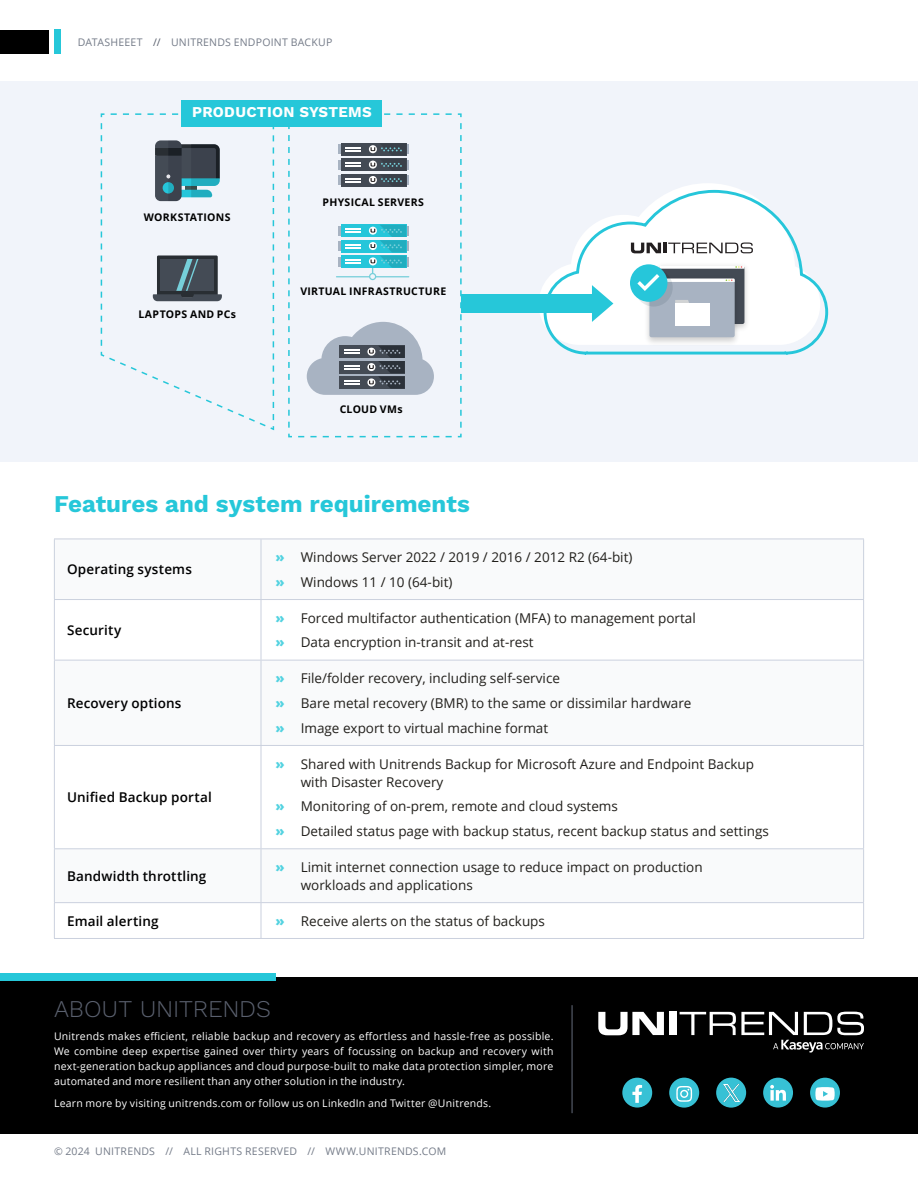
<style>
.page{position:relative;width:918px;height:1188px;background:#fff}
.page>*{position:absolute;margin:0;border:0;box-sizing:border-box;transform-origin:0 0}
.t1{font:700 24px "Work Sans";color:#26c7d9}
.t2{font:300 24px "Work Sans";letter-spacing:-.005em;color:#5a606e}
.t3{font:700 15px "Work Sans";letter-spacing:.02em;color:#fff}
.t4{font:13.5px/24.8px "Open Sans";color:#211f1b}
.t5{font:600 13.5px "Open Sans";letter-spacing:.01em;color:#000001}
.t6{font:10.5px/15px "Open Sans";letter-spacing:.02em;color:#fff;text-align:justify}
.t7{font:10.5px "Open Sans";letter-spacing:.02em;color:#747b88}
.t8{font:700 10.5px "Open Sans";letter-spacing:.03em;color:#000}
.s1{color:#5a606e}
.s2{font-weight:800;color:#52d2e0}
</style>
<div class="page">
<div style="left:0;top:30px;width:48px;height:24px;background:#000"></div>
<div style="left:54px;top:30px;width:7px;height:24px;background:#26c7d9"></div>
<div style="left:0;top:81px;width:918px;height:380px;background:#eef2f9"></div>
<svg style="left:540px;top:183px;width:195px;height:136px"></svg>
<svg style="left:542px;top:188px;width:287px;height:167px"></svg>
<div style="left:181px;top:100px;width:201px;height:27px;background:#26c7d9"></div>
<div style="left:0;top:977px;width:918px;height:157px;background:#000"></div>
<hr style="left:572px;top:1006px;width:1px;height:107px;background:#5a606e">
<svg style="left:598px;top:1012px;width:66px;height:23px"></svg>
<div style="left:669px;top:1012px;width:7px;height:23px;background:#fff"></div>
<svg style="left:680px;top:1012px;width:184px;height:41px"></svg>
<div style="left:0;top:973px;width:275px;height:8px;background:#26c7d9"></div>
<svg style="left:288px;top:113px;width:174px;height:325px"></svg>
<svg style="left:100px;top:113px;width:175px;height:318px"></svg>
<div style="left:461px;top:294px;width:140px;height:19px;background:#26c7d9"></div>
<svg style="left:592px;top:285px;width:21px;height:37px"></svg>
<div style="left:622px;top:1078px;width:30px;height:30px;background:#37c1d5;border-radius:50%"></div>
<div style="left:669px;top:1078px;width:30px;height:30px;background:#37c1d5;border-radius:50%"></div>
<div style="left:716px;top:1078px;width:30px;height:30px;background:#37c1d5;border-radius:50%"></div>
<div style="left:763px;top:1078px;width:30px;height:30px;background:#37c1d5;border-radius:50%"></div>
<div style="left:810px;top:1078px;width:30px;height:30px;background:#37c1d5;border-radius:50%"></div>
<svg style="left:815px;top:1087px;width:20px;height:14px"></svg>
<svg style="left:770px;top:1085px;width:16px;height:16px"></svg>
<svg style="left:676px;top:1086px;width:16px;height:16px"></svg>
<svg style="left:632px;top:1085px;width:10px;height:18px"></svg>
<img style="left:723px;top:1085px;width:16px;height:16px">
<svg style="left:55px;top:540px;width:808px;height:362px"></svg>
<hr style="left:54px;top:539px;width:207px;height:1px;background:#cbd1de">
<hr style="left:54px;top:539px;width:1px;height:60px;background:#cbd1de">
<hr style="left:261px;top:539px;width:603px;height:1px;background:#cbd1de">
<hr style="left:261px;top:539px;width:1px;height:60px;background:#cbd1de">
<hr style="left:863px;top:539px;width:1px;height:60px;background:#cbd1de">
<hr style="left:54px;top:599px;width:207px;height:1px;background:#cbd1de">
<hr style="left:54px;top:600px;width:1px;height:60px;background:#cbd1de">
<hr style="left:261px;top:599px;width:603px;height:1px;background:#cbd1de">
<hr style="left:261px;top:600px;width:1px;height:60px;background:#cbd1de">
<hr style="left:863px;top:600px;width:1px;height:60px;background:#cbd1de">
<hr style="left:54px;top:660px;width:207px;height:1px;background:#cbd1de">
<hr style="left:54px;top:660px;width:1px;height:85px;background:#cbd1de">
<hr style="left:261px;top:660px;width:603px;height:1px;background:#cbd1de">
<hr style="left:261px;top:660px;width:1px;height:85px;background:#cbd1de">
<hr style="left:863px;top:660px;width:1px;height:85px;background:#cbd1de">
<hr style="left:54px;top:745px;width:207px;height:1px;background:#cbd1de">
<hr style="left:54px;top:746px;width:1px;height:102px;background:#cbd1de">
<hr style="left:261px;top:745px;width:603px;height:1px;background:#cbd1de">
<hr style="left:261px;top:746px;width:1px;height:102px;background:#cbd1de">
<hr style="left:863px;top:746px;width:1px;height:102px;background:#cbd1de">
<hr style="left:54px;top:848px;width:207px;height:1px;background:#cbd1de">
<hr style="left:54px;top:849px;width:1px;height:53px;background:#cbd1de">
<hr style="left:261px;top:848px;width:603px;height:1px;background:#cbd1de">
<hr style="left:261px;top:849px;width:1px;height:53px;background:#cbd1de">
<hr style="left:863px;top:849px;width:1px;height:53px;background:#cbd1de">
<hr style="left:54px;top:902px;width:207px;height:1px;background:#cbd1de">
<hr style="left:54px;top:903px;width:1px;height:35px;background:#cbd1de">
<hr style="left:261px;top:902px;width:603px;height:1px;background:#cbd1de">
<hr style="left:261px;top:903px;width:1px;height:35px;background:#cbd1de">
<hr style="left:863px;top:903px;width:1px;height:35px;background:#cbd1de">
<hr style="left:54px;top:938px;width:207px;height:1px;background:#cbd1de">
<hr style="left:261px;top:938px;width:603px;height:1px;background:#cbd1de">
<p class="t7" style="left:78px;top:35px;width:256px">DATASHEEET <span class="s1">//</span> UNITRENDS ENDPOINT BACKUP</p>
<p class="t3" style="left:192px;top:103px;width:181px">PRODUCTION SYSTEMS</p>
<p class="t8" style="left:144px;top:209px;width:88px">WORKSTATIONS</p>
<p class="t8" style="left:138px;top:307px;width:99px">LAPTOPS AND PCs</p>
<p class="t8" style="left:323px;top:194px;width:103px">PHYSICAL SERVERS</p>
<p class="t8" style="left:300px;top:284px;width:147px">VIRTUAL INFRASTRUCTURE</p>
<p class="t8" style="left:340px;top:402px;width:64px">CLOUD VMs</p>
<h1 class="t1" style="left:54px;top:489px;width:418px">Features and system requirements</h1>
<p class="t5" style="left:67px;top:560px;width:126px">Operating systems</p>
<p class="t5" style="left:67px;top:621px;width:56px">Security</p>
<p class="t5" style="left:67px;top:694px;width:116px">Recovery options</p>
<p class="t5" style="left:67px;top:788px;width:146px">Unified Backup portal</p>
<p class="t4" style="left:276px;top:544px;width:358px"><span class="s2">»</span> Windows Server 2022 / 2019 / 2016 / 2012 R2 (64-bit) <span class="s2">»</span> Windows 11 / 10 (64-bit)</p>
<p class="t4" style="left:276px;top:605px;width:422px"><span class="s2">»</span> Forced multifactor authentication (MFA) to management portal <span class="s2">»</span> Data encryption in-transit and at-rest</p>
<p class="t4" style="left:276px;top:666px;width:417px"><span class="s2">»</span> File/folder recovery, including self-service<br><span class="s2">»</span> Bare metal recovery (BMR) to the same or dissimilar hardware <span class="s2">»</span> Image export to virtual machine format</p>
<p class="t4" style="left:301px;top:754px;width:455px;line-height:18px;text-indent:-25px"><span class="s2">»</span> Shared with Unitrends Backup for Microsoft Azure and Endpoint Backup with Disaster Recovery</p>
<p class="t4" style="left:276px;top:794px;width:495px"><span class="s2">»</span> Monitoring of on-prem, remote and cloud systems<br><span class="s2">»</span> Detailed status page with backup status, recent backup status and settings</p>
<p class="t5" style="left:67px;top:867px;width:141px">Bandwidth throttling</p>
<p class="t4" style="left:301px;top:858px;width:403px;line-height:18px;text-indent:-25px"><span class="s2">»</span> Limit internet connection usage to reduce impact on production workloads and applications</p>
<p class="t5" style="left:67px;top:912px;width:93px">Email alerting</p>
<p class="t4" style="left:276px;top:908px;width:271px"><span class="s2">»</span> Receive alerts on the status of backups</p>
<h1 class="t2" style="left:54px;top:995px;width:218px">ABOUT UNITRENDS</h1>
<p class="t6" style="left:54px;top:1028px;width:501px">Unitrends makes efficient, reliable backup and recovery as effortless and hassle-free as possible.<br>We combine deep expertise gained over thirty years of focussing on backup and recovery with next-generation backup appliances and cloud purpose-built to make data protection simpler, more automated and more resilient than any other solution in the industry.</p>
<p class="t6" style="left:54px;top:1095px;width:439px">Learn more by visiting unitrends.com or follow us on LinkedIn and Twitter @Unitrends.</p>
<p class="t7" style="left:54px;top:1144px;width:394px">© 2024 UNITRENDS // ALL RIGHTS RESERVED // WWW.UNITRENDS.COM</p>
</div>
